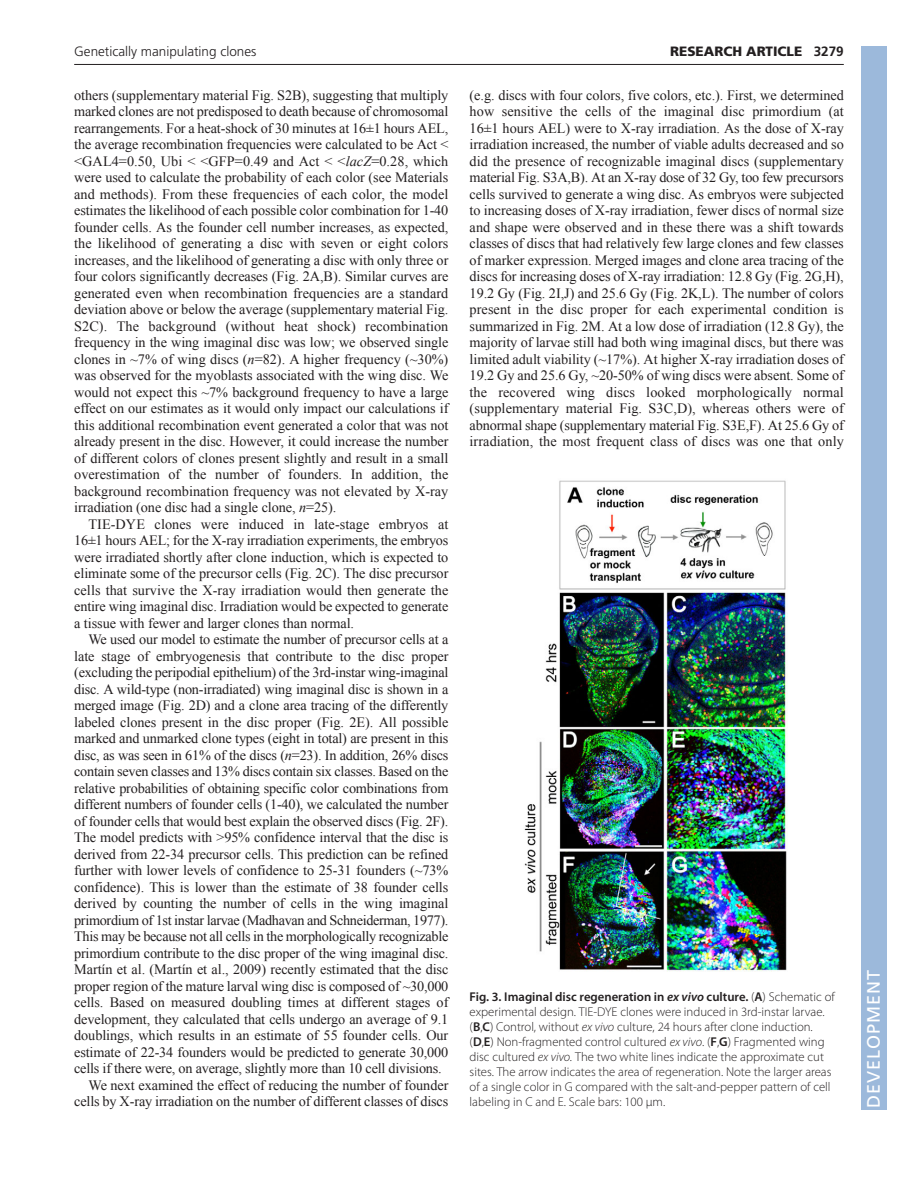
<style>
.page{position:relative;width:918px;height:1188px;background:#fff}
.page>*{position:absolute;margin:0;border:0;box-sizing:border-box;transform-origin:0 0}
.t1{font:18px "Frutiger LT Std";letter-spacing:.055em;color:#fff}
.t2{font:14.25px/16.5px "Times New Roman";letter-spacing:-.01em;color:#231f20;text-align:justify}
.t3{font:300 13.5px "Frutiger";color:#231f20}
.t4{font:900 13.5px "Frutiger LT Std";color:#231f20}
.t5{font:300 12.75px/15px "Myriad Pro";color:#231f20}
.s1{font-weight:700}
.s2{font-style:italic}
.s3{font-weight:600}
.s4{font-weight:600;font-style:italic}
</style>
<div class="page">
<hr style="left:74px;top:64px;width:770px;height:1px;background:#231f20">
<img style="left:524px;top:480px;width:264px;height:492px">
<div style="left:861px;top:46px;width:25px;height:1064px;background:#9cb9db"></div>
<p class="t3" style="left:74px;top:46px;width:184px">Genetically manipulating clones</p>
<p class="t4" style="left:670px;top:46px;width:175px">RESEARCH ARTICLE <span class="s1">3279</span></p>
<p class="t2" style="left:74px;top:87px;width:376px">others (supplementary material Fig. S2B), suggesting that multiply marked clones are not predisposed to death because of chromosomal rearrangements. For a heat-shock of 30 minutes at 16±1 hours AEL, the average recombination frequencies were calculated to be Act &lt; &lt;GAL4=0.50, Ubi &lt; &lt;GFP=0.49 and Act &lt; &lt;<span class="s2">lacZ</span>=0.28, which were used to calculate the probability of each color (see Materials and methods). From these frequencies of each color, the model estimates the likelihood of each possible color combination for 1-40 founder cells. As the founder cell number increases, as expected, the likelihood of generating a disc with seven or eight colors increases, and the likelihood of generating a disc with only three or four colors significantly decreases (Fig. 2A,B). Similar curves are generated even when recombination frequencies are a standard deviation above or below the average (supplementary material Fig.<br>S2C). The background (without heat shock) recombination frequency in the wing imaginal disc was low; we observed single clones in ~7% of wing discs (<span class="s2">n</span>=82). A higher frequency (~30%) was observed for the myoblasts associated with the wing disc. We would not expect this ~7% background frequency to have a large effect on our estimates as it would only impact our calculations if this additional recombination event generated a color that was not already present in the disc. However, it could increase the number of different colors of clones present slightly and result in a small overestimation of the number of founders. In addition, the background recombination frequency was not elevated by X-ray irradiation (one disc had a single clone, <span class="s2">n</span>=25).</p>
<p class="t2" style="left:74px;top:516px;width:376px;text-indent:14px">TIE-DYE clones were induced in late-stage embryos at 16±1 hours AEL; for the X-ray irradiation experiments, the embryos were irradiated shortly after clone induction, which is expected to eliminate some of the precursor cells (Fig. 2C). The disc precursor cells that survive the X-ray irradiation would then generate the entire wing imaginal disc. Irradiation would be expected to generate a tissue with fewer and larger clones than normal.</p>
<p class="t2" style="left:88px;top:631px;width:361px">We used our model to estimate the number of precursor cells at a</p>
<p class="t2" style="left:74px;top:648px;width:376px">late stage of embryogenesis that contribute to the disc proper</p>
<p class="t2" style="left:74px;top:664px;width:376px">(excluding the peripodial epithelium) of the 3rd-instar wing-imaginal</p>
<p class="t2" style="left:74px;top:681px;width:376px">disc. A wild-type (non-irradiated) wing imaginal disc is shown in a</p>
<p class="t2" style="left:74px;top:697px;width:376px">merged image (Fig. 2D) and a clone area tracing of the differently</p>
<p class="t2" style="left:74px;top:714px;width:376px">labeled clones present in the disc proper (Fig. 2E). All possible</p>
<p class="t2" style="left:74px;top:730px;width:376px">marked and unmarked clone types (eight in total) are present in this</p>
<p class="t2" style="left:74px;top:747px;width:376px">disc, as was seen in 61% of the discs (<span class="s2">n</span>=23). In addition, 26% discs</p>
<p class="t2" style="left:74px;top:763px;width:376px">contain seven classes and 13% discs contain six classes. Based on the</p>
<p class="t2" style="left:74px;top:780px;width:376px">relative probabilities of obtaining specific color combinations from</p>
<p class="t2" style="left:74px;top:796px;width:376px">different numbers of founder cells (1-40), we calculated the number</p>
<p class="t2" style="left:74px;top:813px;width:376px">of founder cells that would best explain the observed discs (Fig. 2F).</p>
<p class="t2" style="left:74px;top:829px;width:376px">The model predicts with &gt;95% confidence interval that the disc is</p>
<p class="t2" style="left:74px;top:846px;width:376px">derived from 22-34 precursor cells. This prediction can be refined</p>
<p class="t2" style="left:74px;top:862px;width:376px">further with lower levels of confidence to 25-31 founders (~73%</p>
<p class="t2" style="left:74px;top:879px;width:376px">confidence). This is lower than the estimate of 38 founder cells</p>
<p class="t2" style="left:74px;top:895px;width:376px">derived by counting the number of cells in the wing imaginal</p>
<p class="t2" style="left:74px;top:912px;width:376px">primordium of 1st instar larvae (Madhavan and Schneiderman, 1977).</p>
<p class="t2" style="left:74px;top:928px;width:376px">This may be because not all cells in the morphologically recognizable</p>
<p class="t2" style="left:74px;top:945px;width:376px">primordium contribute to the disc proper of the wing imaginal disc.</p>
<p class="t2" style="left:74px;top:961px;width:376px">Martín et al. (Martín et al., 2009) recently estimated that the disc</p>
<p class="t2" style="left:74px;top:978px;width:376px">proper region of the mature larval wing disc is composed of ~30,000</p>
<p class="t2" style="left:74px;top:994px;width:376px">cells. Based on measured doubling times at different stages of</p>
<p class="t2" style="left:74px;top:1011px;width:376px">development, they calculated that cells undergo an average of 9.1</p>
<p class="t2" style="left:74px;top:1027px;width:376px">doublings, which results in an estimate of 55 founder cells. Our</p>
<p class="t2" style="left:74px;top:1044px;width:376px">estimate of 22-34 founders would be predicted to generate 30,000</p>
<p class="t2" style="left:74px;top:1060px;width:369px">cells if there were, on average, slightly more than 10 cell divisions.</p>
<p class="t2" style="left:88px;top:1077px;width:361px">We next examined the effect of reducing the number of founder</p>
<p class="t2" style="left:74px;top:1093px;width:376px">cells by X-ray irradiation on the number of different classes of discs</p>
<p class="t2" style="left:470px;top:87px;width:376px">(e.g. discs with four colors, five colors, etc.). First, we determined how sensitive the cells of the imaginal disc primordium (at 16±1 hours AEL) were to X-ray irradiation. As the dose of X-ray irradiation increased, the number of viable adults decreased and so did the presence of recognizable imaginal discs (supplementary material Fig. S3A,B). At an X-ray dose of 32 Gy, too few precursors cells survived to generate a wing disc. As embryos were subjected to increasing doses of X-ray irradiation, fewer discs of normal size and shape were observed and in these there was a shift towards classes of discs that had relatively few large clones and few classes of marker expression. Merged images and clone area tracing of the discs for increasing doses of X-ray irradiation: 12.8 Gy (Fig. 2G,H), 19.2 Gy (Fig. 2I,J) and 25.6 Gy (Fig. 2K,L). The number of colors present in the disc proper for each experimental condition is summarized in Fig. 2M. At a low dose of irradiation (12.8 Gy), the majority of larvae still had both wing imaginal discs, but there was limited adult viability (~17%). At higher X-ray irradiation doses of 19.2 Gy and 25.6 Gy, ~20-50% of wing discs were absent. Some of the recovered wing discs looked morphologically normal (supplementary material Fig. S3C,D), whereas others were of abnormal shape (supplementary material Fig. S3E,F). At 25.6 Gy of irradiation, the most frequent class of discs was one that only</p>
<p class="t5" style="left:470px;top:990px;width:367px"><span class="s3">Fig. 3. Imaginal disc regeneration in</span> <span class="s4">ex vivo</span> <span class="s3">culture.</span> (<span class="s3">A</span>) Schematic of experimental design. TIE-DYE clones were induced in 3rd-instar larvae. (<span class="s3">B</span>,<span class="s3">C</span>) Control, without <span class="s2">ex vivo</span> culture, 24 hours after clone induction. (<span class="s3">D</span>,<span class="s3">E</span>) Non-fragmented control cultured <span class="s2">ex vivo</span>. (<span class="s3">F</span>,<span class="s3">G</span>) Fragmented wing disc cultured <span class="s2">ex vivo.</span> The two white lines indicate the approximate cut sites. The arrow indicates the area of regeneration. Note the larger areas of a single color in G compared with the salt-and-pepper pattern of cell labeling in C and E. Scale bars: 100 μm.</p>
<p class="t1" style="left:863px;top:1108px;width:140px;rotate:-90deg">DEVELOPMENT</p>
</div>
